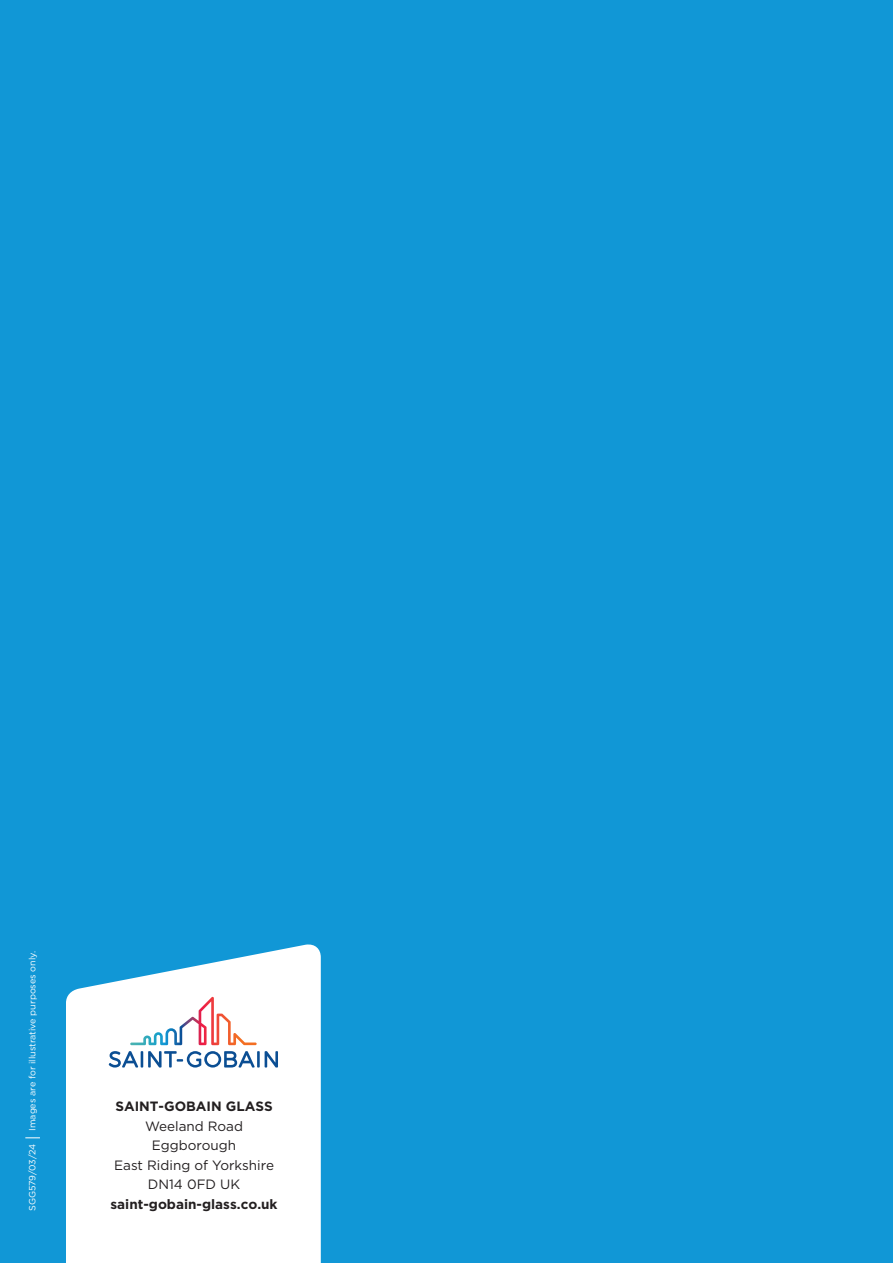
<style>
.page{position:relative;width:893px;height:1263px;background:#1197d6}
.page>*{position:absolute;margin:0;border:0;box-sizing:border-box;transform-origin:0 0}
.t1{font:13.5px/19.5px "Gotham";color:#231f20;text-align:center}
.t2{font:700 13.5px "Gotham";color:#231f20}
.t3{font:9px "Gotham";color:#fff}
</style>
<div class="page">
<svg style="left:66px;top:944px;width:255px;height:319px;background:#ebf6fb"></svg>
<svg style="left:109px;top:1051px;width:146px;height:16px;background:#a3bcd6"></svg>
<hr style="left:257px;top:1051px;width:3px;height:16px;background:#0b4e93">
<svg style="left:265px;top:1051px;width:13px;height:16px"></svg>
<svg style="left:130px;top:997px;width:127px;height:48px;background:#f0e4e6"></svg>
<svg style="left:25px;top:1137px;width:15px;height:1px"></svg>
<p class="t3" style="left:27px;top:1131px;width:181px;rotate:-90deg">Images are for illustrative purposes only.</p>
<p class="t3" style="left:26px;top:1211px;width:69px;rotate:-90deg">SGG579/03/24</p>
<p class="t2" style="left:115px;top:1098px;width:159px">SAINT-GOBAIN GLASS</p>
<p class="t1" style="left:114px;top:1116px;width:161px">Weeland Road<br>Eggborough<br>East Riding of Yorkshire<br>DN14 0FD UK</p>
<p class="t2" style="left:111px;top:1195px;width:169px">saint-gobain-glass.co.uk</p>
</div>
